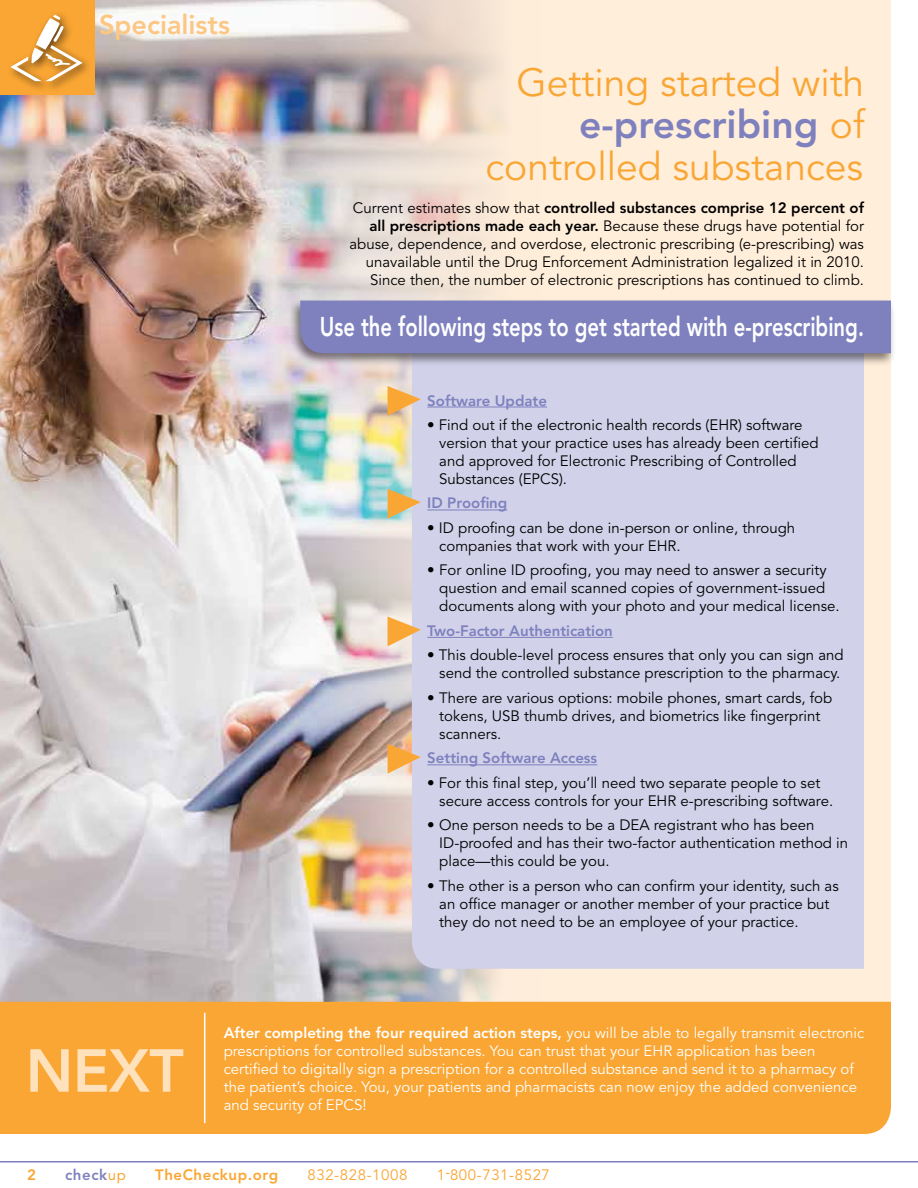
<style>
.page{position:relative;width:918px;height:1188px;background:#fff}
.page>*{position:absolute;margin:0;border:0;box-sizing:border-box;transform-origin:0 0}
.t1{font:800 60px "Avenir";color:#ffe1bc}
.t2{font:39px/42px "Avenir";color:#faa634;text-align:right}
.t3{font:800 27px "Avenir";color:#fff;scale:.75 1}
.t4{font:800 27px "Avenir";color:#fdc783}
.t5{font:15px/18px "Avenir";color:#000}
.t6{font:15px/18px "Avenir";color:#fff}
.t7{font:800 15px "Avenir";color:#7e81be}
.t8{font:15px "Avenir";letter-spacing:.04em;color:#faa634}
.t9{font:800 15px "Avenir";letter-spacing:.04em;color:#faa634}
.s1{font-weight:800;color:#7e81be}
.s2{font-weight:800}
.s3{font-weight:400;color:#faa634}
</style>
<div class="page">
<div style="left:541px;top:0;width:350px;height:1002px;background:#ffeeda"></div>
<img style="left:0;top:0;width:541px;height:1002px">
<div style="left:412px;top:367px;width:452px;height:602px;background:#d1d1e9"></div>
<div style="left:0;top:1002px;width:891px;height:132px;background:#faa634"></div>
<hr style="left:0;top:1161px;width:918px;height:1px;background:#7e81be">
<div style="left:0;top:0;width:94px;height:94px;background:#faa634"></div>
<svg style="left:388px;top:386px;width:33px;height:30px"></svg>
<svg style="left:388px;top:489px;width:33px;height:30px"></svg>
<svg style="left:388px;top:616px;width:33px;height:30px"></svg>
<svg style="left:388px;top:744px;width:33px;height:30px"></svg>
<div style="left:289px;top:298px;width:607px;height:69px;background:#000;opacity:.5"></div>
<div style="left:300px;top:301px;width:591px;height:52px;background:#7e81be"></div>
<hr style="left:204px;top:1013px;width:1px;height:110px;background:#fff">
<div style="left:7px;top:11px;width:86px;height:81px;background:#000;opacity:.6"></div>
<svg style="left:10px;top:15px;width:73px;height:66px"></svg>
<hr style="left:427px;top:407px;width:120px;height:1px;background:#7e81be">
<hr style="left:427px;top:510px;width:80px;height:1px;background:#7e81be">
<hr style="left:427px;top:637px;width:186px;height:1px;background:#7e81be">
<hr style="left:427px;top:764px;width:170px;height:1px;background:#7e81be">
<h3 class="t4" style="left:99px;top:9px;width:133px">Specialists</h3>
<h2 class="t2" style="left:486px;top:62px;width:381px">Getting started with <span class="s1">e-prescribing</span> of controlled substances</h2>
<p class="t5" style="left:349px;top:199px;width:516px;text-align:right">Current estimates show that <span class="s2">controlled substances comprise 12 percent of all prescriptions made each year.</span> Because these drugs have potential for abuse, dependence, and overdose, electronic prescribing (e-prescribing) was unavailable until the Drug Enforcement Administration legalized it in 2010.<br>Since then, the number of electronic prescriptions has continued to climb.</p>
<h3 class="t3" style="left:320px;top:310px;width:727px">Use the following steps to get started with e-prescribing.</h3>
<p class="t7" style="left:427px;top:391px;width:121px">Software Update</p>
<p class="t5" style="left:439px;top:416px;width:381px;text-indent:-12px">• Find out if the electronic health records (EHR) software version that your practice uses has already been certified and approved for Electronic Prescribing of Controlled Substances (EPCS).</p>
<p class="t7" style="left:427px;top:494px;width:81px">ID Proofing</p>
<p class="t5" style="left:439px;top:519px;width:357px;text-indent:-12px">• ID proofing can be done in-person or online, through companies that work with your EHR.</p>
<p class="t5" style="left:439px;top:562px;width:402px;text-indent:-12px">• For online ID proofing, you may need to answer a security question and email scanned copies of government-issued documents along with your photo and your medical license.</p>
<p class="t7" style="left:427px;top:622px;width:187px">Two-Factor Authentication</p>
<p class="t5" style="left:427px;top:647px;width:418px;text-align:center">• This double-level process ensures that only you can sign and send the controlled substance prescription to the pharmacy.</p>
<p class="t5" style="left:439px;top:689px;width:395px;text-indent:-12px">• There are various options: mobile phones, smart cards, fob tokens, USB thumb drives, and biometrics like fingerprint scanners.</p>
<p class="t7" style="left:427px;top:749px;width:171px">Setting Software Access</p>
<p class="t5" style="left:439px;top:774px;width:395px;text-indent:-12px">• For this final step, you’ll need two separate people to set secure access controls for your EHR e-prescribing software.</p>
<p class="t5" style="left:439px;top:817px;width:410px;text-indent:-12px">• One person needs to be a DEA registrant who has been<br>ID-proofed and has their two-factor authentication method in place—this could be you.</p>
<p class="t5" style="left:439px;top:877px;width:401px;text-indent:-12px">• The other is a person who can confirm your identity, such as an office manager or another member of your practice but they do not need to be an employee of your practice.</p>
<h1 class="t1" style="left:26px;top:1035px;width:160px">NEXT</h1>
<p class="t6" style="left:224px;top:1024px;width:642px"><span class="s2">After completing the four required action steps,</span> you will be able to legally transmit electronic prescriptions for controlled substances. You can trust that your EHR application has been certified to digitally sign a prescription for a controlled substance and send it to a pharmacy of the patient’s choice. You, your patients and pharmacists can now enjoy the added convenience and security of EPCS!</p>
<p class="t9" style="left:27px;top:1166px;width:10px">2</p>
<p class="t7" style="left:65px;top:1166px;width:62px">check<span class="s3">up</span></p>
<p class="t9" style="left:155px;top:1166px;width:125px">TheCheckup.org</p>
<p class="t8" style="left:307px;top:1166px;width:101px">832-828-1008</p>
<p class="t8" style="left:437px;top:1166px;width:115px">1-800-731-8527</p>
</div>
